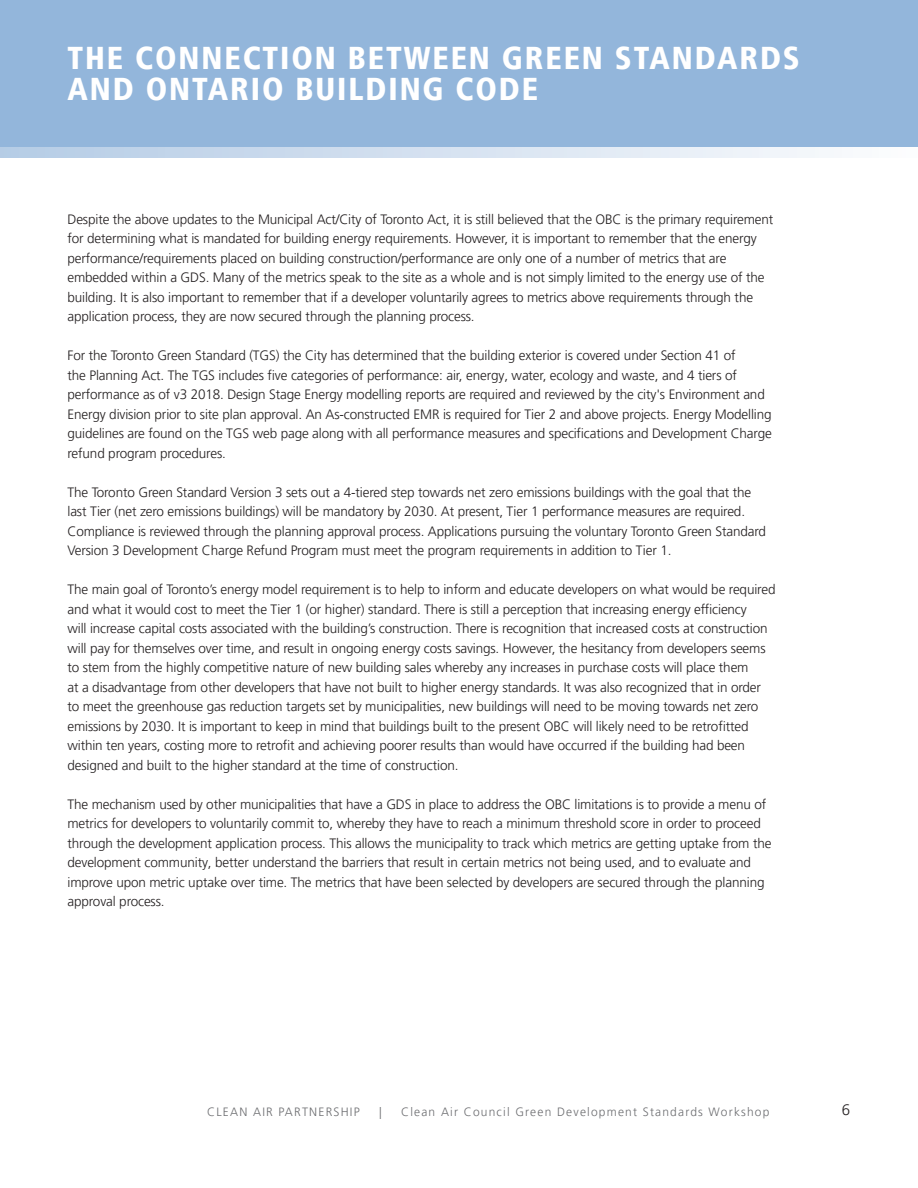
<style>
.page{position:relative;width:918px;height:1188px;background:#fff}
.page>*{position:absolute;margin:0;border:0;box-sizing:border-box;transform-origin:0 0}
.t1{font:900 condensed 31.5px/31.5px "Frutiger LT Pro";letter-spacing:.06em;color:#fff}
.t2{font:300 15px "Frutiger LT Pro";color:#231f20}
.Paragraph{font:300 13.5px/19.5px "Frutiger LT Pro";letter-spacing:-.01em;color:#231f20}
.t3{font:300 12px "Frutiger LT Pro";letter-spacing:.1em;color:#6c6d70}
</style>
<div class="page">
<div style="left:0;top:0;width:918px;height:147px;background:#93b6db"></div>
<svg style="left:0;top:147px;width:819px;height:10px;background:#d3e0ef"></svg>
<p class="t1" style="left:68px;top:42px;width:734px">THE CONNECTION BETWEEN GREEN STANDARDS<br>AND ONTARIO BUILDING CODE</p>
<p class="Paragraph" style="left:68px;top:209px;width:707px">Despite the above updates to the Municipal Act/City of Toronto Act, it is still believed that the OBC is the primary requirement for determining what is mandated for building energy requirements. However, it is important to remember that the energy performance/requirements placed on building construction/performance are only one of a number of metrics that are embedded within a GDS. Many of the metrics speak to the site as a whole and is not simply limited to the energy use of the building. It is also important to remember that if a developer voluntarily agrees to metrics above requirements through the application process, they are now secured through the planning process.</p>
<p class="Paragraph" style="left:68px;top:346px;width:706px">For the Toronto Green Standard (TGS) the City has determined that the building exterior is covered under Section 41 of<br>the Planning Act. The TGS includes five categories of performance: air, energy, water, ecology and waste, and 4 tiers of performance as of v3 2018. Design Stage Energy modelling reports are required and reviewed by the city's Environment and Energy division prior to site plan approval. An As-constructed EMR is required for Tier 2 and above projects. Energy Modelling guidelines are found on the TGS web page along with all performance measures and specifications and Development Charge refund program procedures.</p>
<p class="Paragraph" style="left:68px;top:482px;width:700px">The Toronto Green Standard Version 3 sets out a 4-tiered step towards net zero emissions buildings with the goal that the last Tier (net zero emissions buildings) will be mandatory by 2030. At present, Tier 1 performance measures are required.<br>Compliance is reviewed through the planning approval process. Applications pursuing the voluntary Toronto Green Standard Version 3 Development Charge Refund Program must meet the program requirements in addition to Tier 1.</p>
<p class="Paragraph" style="left:68px;top:580px;width:710px">The main goal of Toronto’s energy model requirement is to help to inform and educate developers on what would be required and what it would cost to meet the Tier 1 (or higher) standard. There is still a perception that increasing energy efficiency<br>will increase capital costs associated with the building’s construction. There is recognition that increased costs at construction will pay for themselves over time, and result in ongoing energy costs savings. However, the hesitancy from developers seems to stem from the highly competitive nature of new building sales whereby any increases in purchase costs will place them<br>at a disadvantage from other developers that have not built to higher energy standards. It was also recognized that in order to meet the greenhouse gas reduction targets set by municipalities, new buildings will need to be moving towards net zero emissions by 2030. It is important to keep in mind that buildings built to the present OBC will likely need to be retrofitted within ten years, costing more to retrofit and achieving poorer results than would have occurred if the building had been designed and built to the higher standard at the time of construction.</p>
<p class="Paragraph" style="left:68px;top:794px;width:705px">The mechanism used by other municipalities that have a GDS in place to address the OBC limitations is to provide a menu of metrics for developers to voluntarily commit to, whereby they have to reach a minimum threshold score in order to proceed through the development application process. This allows the municipality to track which metrics are getting uptake from the development community, better understand the barriers that result in certain metrics not being used, and to evaluate and improve upon metric uptake over time. The metrics that have been selected by developers are secured through the planning approval process.</p>
<p class="t3" style="left:207px;top:1105px;width:154px">CLEAN AIR PARTNERSHIP</p>
<p class="t3" style="left:379px;top:1105px;width:4px">|</p>
<p class="t3" style="left:401px;top:1105px;width:370px">Clean Air Council Green Development Standards Workshop</p>
<p class="t2" style="left:842px;top:1101px;width:10px">6</p>
</div>
